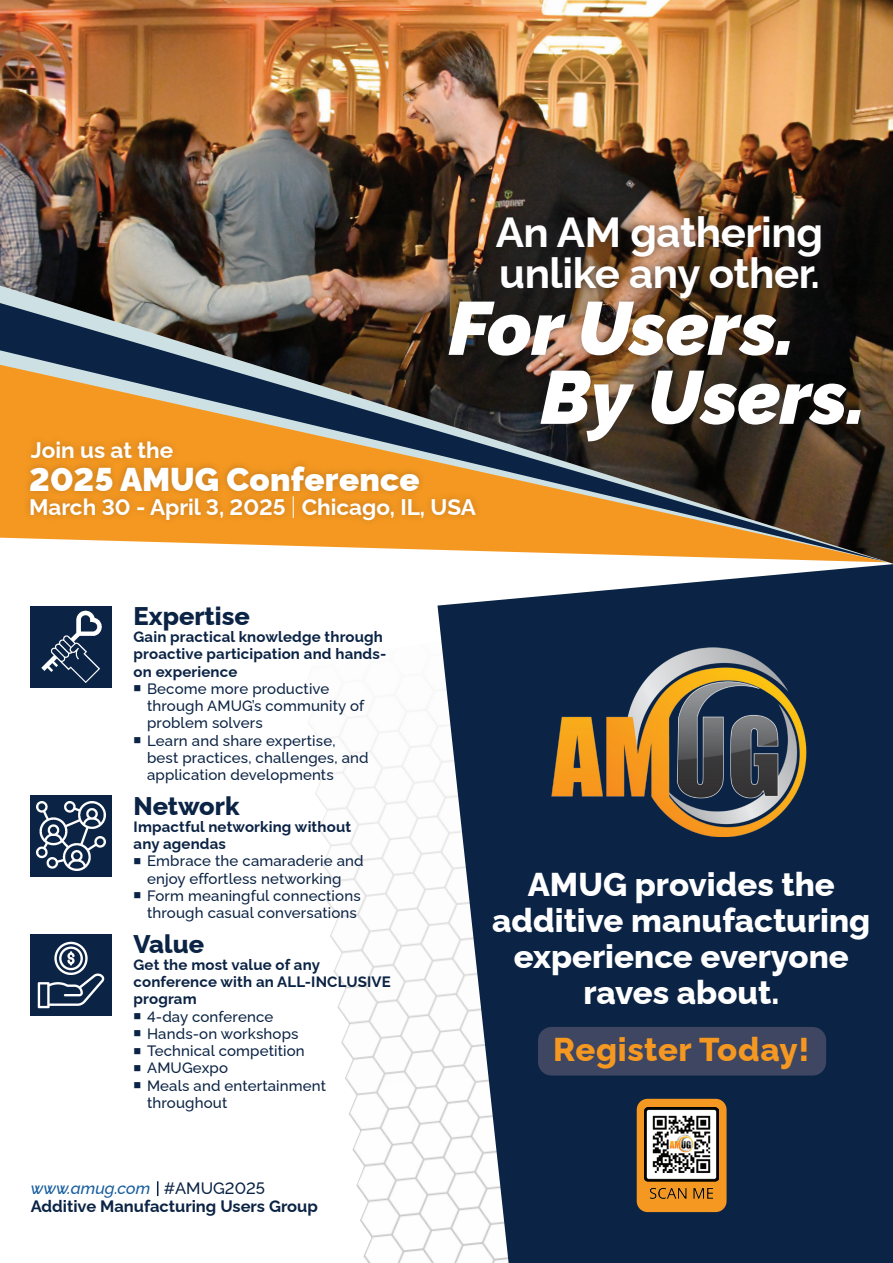
<style>
.page{position:relative;width:893px;height:1263px;background:#fff}
.page>*{position:absolute;margin:0;border:0;box-sizing:border-box;transform-origin:0 0}
.t1{font:italic 600 75px/66px "Raleway";letter-spacing:-.03em;color:#fff}
.t2{font:italic 900 75px/69px "Raleway";color:#fff}
.t3{font:700 42px/40.5px "Raleway";letter-spacing:-.01em;color:#fff}
.t4{font:800 33px/36px "Raleway";color:#fff;text-align:center}
.t5{font:900 33px "Raleway";letter-spacing:.005em;color:#fff}
.t6{font:800 33px "Raleway";letter-spacing:.02em;color:#f59821}
.t7{font:800 25.5px "Raleway";color:#0b2344}
.t8{font:700 22.5px "Raleway";color:#fff}
.t9{font:700 16.5px/18px "Raleway";color:#0b2344}
.t10{font:500 15px/17.2px "Raleway";letter-spacing:.01em;color:#0b2344}
.t11{font:700 15px/17.2px "Raleway";letter-spacing:.01em;color:#0b2344}
.s1{font-weight:300;font-size:24px}
.s2{font-weight:500;font-style:italic;color:#175d9e}
.s3{font-weight:100;font-size:19.5px}
.s4{font-weight:500}
</style>
<div class="page">
<img style="left:309px;top:711px;width:128px;height:552px">
<svg style="left:437px;top:564px;width:456px;height:699px;background:#2c405d"></svg>
<img style="left:0;top:0;width:893px;height:564px">
<img style="left:0;top:303px;width:888px;height:62px">
<svg style="left:0;top:365px;width:888px;height:197px;background:#9e7b4f"></svg>
<div style="left:31px;top:606px;width:81px;height:81px;background:#0b2344"></div>
<img style="left:41px;top:610px;width:61px;height:73px">
<div style="left:31px;top:796px;width:81px;height:81px;background:#0b2344"></div>
<img style="left:37px;top:801px;width:69px;height:70px">
<div style="left:31px;top:934px;width:81px;height:81px;background:#0b2344"></div>
<img style="left:37px;top:941px;width:68px;height:68px">
<img style="left:538px;top:639px;width:282px;height:197px">
<div style="left:23px;top:433px;width:460px;height:94px;background:#231f20;opacity:.25"></div>
<div style="left:441px;top:293px;width:427px;height:155px;background:#231f20;opacity:.35"></div>
<div style="left:489px;top:208px;width:340px;height:98px;background:#231f20;opacity:.55"></div>
<div style="left:637px;top:1099px;width:90px;height:113px;background:#f59821;border-radius:11px"></div>
<img style="left:645px;top:1107px;width:74px;height:92px">
<div style="left:538px;top:1027px;width:288px;height:48px;background:#3e4662;border-radius:14px"></div>
<p class="t3" style="left:496px;top:208px;width:329px">An AM gathering unlike any other.</p>
<p class="t2" style="left:541px;top:287px;width:327px;text-indent:-92px">For Users.<br>By Users.</p>
<p class="t1" style="left:561px;top:314px;width:341px;text-indent:-82px">FOR USERS.<br>BY USERS.</p>
<p class="t8" style="left:31px;top:432px;width:144px">Join us at the</p>
<p class="t5" style="left:29px;top:453px;width:392px">2025 AMUG Conference</p>
<p class="t8" style="left:29px;top:489px;width:448px">March 30 - April 3, 2025 <span class="s1">|</span> Chicago, IL, USA</p>
<p class="t7" style="left:134px;top:596px;width:118px">Expertise</p>
<p class="t11" style="left:134px;top:627px;width:254px">Gain practical knowledge through proactive participation and hands&shy;on experience</p>
<p class="t10" style="left:147px;top:678px;width:219px;text-indent:-13px">■ Become more productive through AMUG’s community of problem solvers</p>
<p class="t10" style="left:147px;top:730px;width:223px;text-indent:-13px">■ Learn and share expertise, best practices, challenges, and application developments</p>
<p class="t7" style="left:134px;top:786px;width:107px">Network</p>
<p class="t11" style="left:134px;top:816px;width:219px">Impactful networking without any agendas</p>
<p class="t10" style="left:134px;top:851px;width:232px;text-align:center">■ Embrace the camaraderie and enjoy effortless networking</p>
<p class="t10" style="left:134px;top:885px;width:229px;text-align:right">■ Form meaningful connections through casual conversations</p>
<p class="t7" style="left:134px;top:924px;width:72px">Value</p>
<p class="t11" style="left:134px;top:954px;width:259px">Get the most value of any conference with an ALL-INCLUSIVE program</p>
<p class="t10" style="left:134px;top:1006px;width:141px">■ 4-day conference</p>
<p class="t10" style="left:134px;top:1023px;width:166px">■ Hands-on workshops</p>
<p class="t10" style="left:134px;top:1041px;width:173px">■ Technical competition</p>
<p class="t10" style="left:134px;top:1058px;width:96px">■ AMUGexpo</p>
<p class="t10" style="left:147px;top:1075px;width:181px;text-indent:-13px">■ Meals and entertainment throughout</p>
<p class="t9" style="left:31px;top:1178px;width:289px"><span class="s2">www.amug.com</span> <span class="s3">I</span> <span class="s4">#AMUG2025<br></span>Additive Manufacturing Users Group</p>
<p class="t4" style="left:492px;top:863px;width:380px">AMUG provides the additive manufacturing experience everyone raves about.</p>
<p class="t6" style="left:553px;top:1024px;width:258px">Register Today!</p>
</div>
